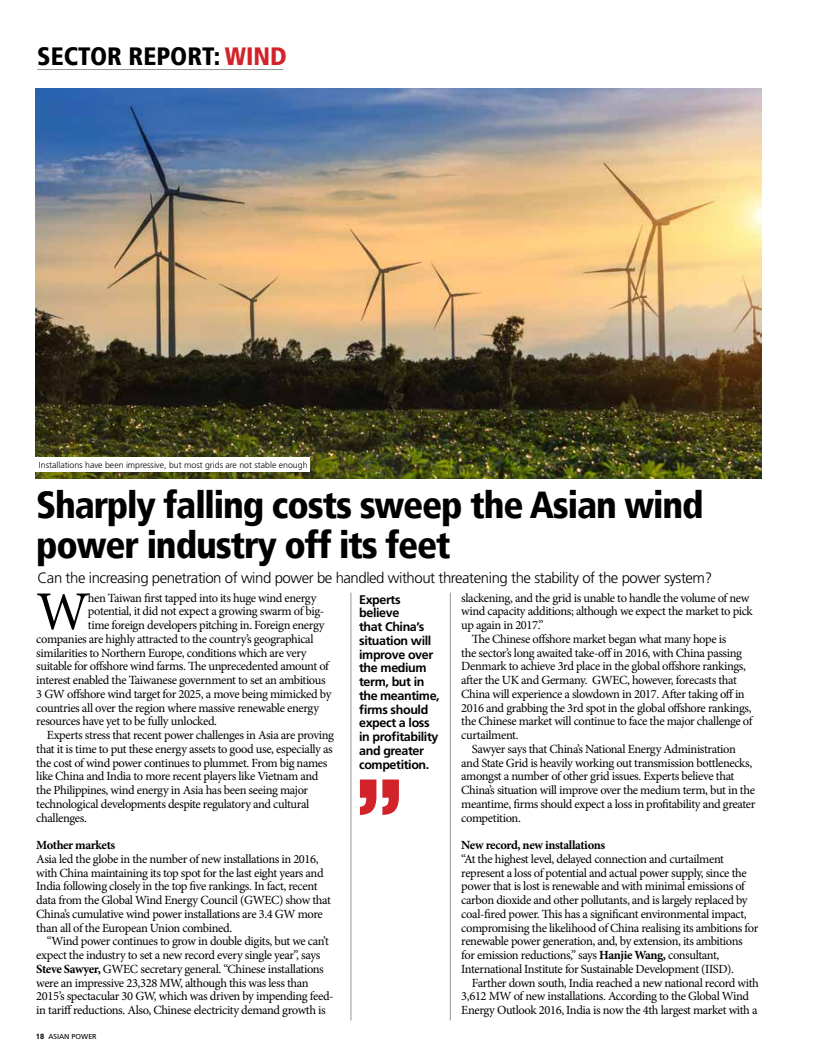
<style>
.page{position:relative;width:815px;height:1063px;background:#fff}
.page>*{position:absolute;margin:0;border:0;box-sizing:border-box;transform-origin:0 0}
.t1{font:54.75px "Minion Pro";color:#000}
.t2{font:900 condensed 37.5px/40px "Frutiger";letter-spacing:-.03em;color:#000}
.t3{font:900 condensed 25px "Frutiger";color:#000}
.t4{font:300 15px "Frutiger";letter-spacing:-.03em;color:#000}
.t5{font:12.5px/13.8px "Minion Pro";letter-spacing:-.03em;color:#000}
.t6{font:700 12.5px/13.8px "Frutiger";letter-spacing:-.03em;color:#000}
.t7{font:700 12.5px "Minion Pro";letter-spacing:-.03em;color:#000}
.t8{font:300 8.75px "Frutiger";color:#000}
.t9{font:7.5px "Frutiger";color:#000}
.s1{color:#d2232a}
.s2{font-weight:700}
</style>
<div class="page">
<hr style="left:450px;top:593px;width:1px;height:427px;background:#939598">
<hr style="left:351px;top:593px;width:1px;height:427px;background:#939598">
<hr style="left:37px;top:69px;width:246px;height:1px;background:#939598">
<svg style="left:360px;top:780px;width:39px;height:35px"></svg>
<img style="left:35px;top:89px;width:727px;height:390px">
<div style="left:35px;top:458px;width:275px;height:14px;background:#fff"></div>
<h3 class="t3" style="left:37px;top:42px;width:251px">sector report: <span class="s1">WIND</span></h3>
<p class="t8" style="left:39px;top:460px;width:270px">Installations have been impressive, but most grids are not stable enough</p>
<h2 class="t2" style="left:36px;top:485px;width:669px">Sharply falling costs sweep the Asian wind power industry off its feet</h2>
<p class="t4" style="left:37px;top:569px;width:676px">Can the increasing penetration of wind power be handled without threatening the stability of the power system?</p>
<h1 class="t1" style="left:36px;top:575px;width:55px">W</h1>
<p class="t5" style="left:88px;top:591px;width:230px">hen Taiwan first tapped into its huge wind energy</p>
<p class="t6" style="left:359px;top:592px;width:82px">Experts believe<br>that China’s situation will improve over the medium term, but in the meantime, firms should expect a loss in profitability and greater competition.</p>
<p class="t5" style="left:461px;top:591px;width:290px">slackening, and the grid is unable to handle the volume of new</p>
<p class="t5" style="left:88px;top:605px;width:238px">potential, it did not expect a growing swarm of big-</p>
<p class="t5" style="left:88px;top:618px;width:238px">time foreign developers pitching in. Foreign energy</p>
<p class="t5" style="left:36px;top:632px;width:279px">companies are highly attracted to the country’s geographical</p>
<p class="t5" style="left:36px;top:646px;width:272px">similarities to Northern Europe, conditions which are very</p>
<p class="t5" style="left:36px;top:660px;width:294px">suitable for offshore wind farms. The unprecedented amount of</p>
<p class="t5" style="left:36px;top:673px;width:291px">interest enabled the Taiwanese government to set an ambitious</p>
<p class="t5" style="left:36px;top:687px;width:297px">3 GW offshore wind target for 2025, a move being mimicked by</p>
<p class="t5" style="left:36px;top:701px;width:284px">countries all over the region where massive renewable energy</p>
<p class="t5" style="left:36px;top:715px;width:182px">resources have yet to be fully unlocked.</p>
<p class="t5" style="left:47px;top:728px;width:289px">Experts stress that recent power challenges in Asia are proving</p>
<p class="t5" style="left:36px;top:742px;width:298px">that it is time to put these energy assets to good use, especially as</p>
<p class="t5" style="left:36px;top:756px;width:293px">the cost of wind power continues to plummet. From big names</p>
<p class="t5" style="left:36px;top:770px;width:284px">like China and India to more recent players like Vietnam and</p>
<p class="t5" style="left:36px;top:783px;width:273px">the Philippines, wind energy in Asia has been seeing major</p>
<p class="t5" style="left:36px;top:797px;width:275px">technological developments despite regulatory and cultural</p>
<p class="t5" style="left:36px;top:811px;width:52px">challenges.</p>
<p class="t7" style="left:36px;top:836px;width:81px">Mother markets</p>
<p class="t5" style="left:36px;top:852px;width:296px">Asia led the globe in the number of new installations in 2016, with China maintaining its top spot for the last eight years and India following closely in the top five rankings. In fact, recent data from the Global Wind Energy Council (GWEC) show that China’s cumulative wind power installations are 3.4 GW more than all of the European Union combined.</p>
<p class="t5" style="left:36px;top:935px;width:299px;text-indent:11px">“Wind power continues to grow in double digits, but we can’t expect the industry to set a new record every single year”, says <span class="s2">Steve Sawyer,</span> GWEC secretary general. “Chinese installations were an impressive 23,328 MW, although this was less than 2015’s spectacular 30 GW, which was driven by impending feed&shy;in tariff reductions. Also, Chinese electricity demand growth is</p>
<p class="t5" style="left:461px;top:605px;width:293px">wind capacity additions; although we expect the market to pick</p>
<p class="t5" style="left:461px;top:618px;width:84px">up again in 2017.”</p>
<p class="t5" style="left:472px;top:632px;width:256px">The Chinese offshore market began what many hope is</p>
<p class="t5" style="left:461px;top:646px;width:282px">the sector’s long awaited take-off in 2016, with China passing</p>
<p class="t5" style="left:461px;top:660px;width:286px">Denmark to achieve 3rd place in the global offshore rankings,</p>
<p class="t5" style="left:461px;top:673px;width:277px">after the UK and Germany. GWEC, however, forecasts that</p>
<p class="t5" style="left:461px;top:687px;width:285px">China will experience a slowdown in 2017. After taking off in</p>
<p class="t5" style="left:461px;top:701px;width:292px">2016 and grabbing the 3rd spot in the global offshore rankings,</p>
<p class="t5" style="left:461px;top:715px;width:293px">the Chinese market will continue to face the major challenge of</p>
<p class="t5" style="left:461px;top:728px;width:59px">curtailment.</p>
<p class="t5" style="left:472px;top:742px;width:266px">Sawyer says that China’s National Energy Administration</p>
<p class="t5" style="left:461px;top:756px;width:292px">and State Grid is heavily working out transmission bottlenecks,</p>
<p class="t5" style="left:461px;top:770px;width:275px">amongst a number of other grid issues. Experts believe that</p>
<p class="t5" style="left:461px;top:783px;width:295px">China’s situation will improve over the medium term, but in the</p>
<p class="t5" style="left:461px;top:797px;width:296px">meantime, firms should expect a loss in profitability and greater</p>
<p class="t5" style="left:461px;top:811px;width:61px">competition.</p>
<p class="t7" style="left:461px;top:836px;width:145px">New record, new installations</p>
<p class="t5" style="left:461px;top:852px;width:299px">“At the highest level, delayed connection and curtailment represent a loss of potential and actual power supply, since the power that is lost is renewable and with minimal emissions of carbon dioxide and other pollutants, and is largely replaced by coal-fired power. This has a significant environmental impact, compromising the likelihood of China realising its ambitions for renewable power generation, and, by extension, its ambitions for emission reductions,” says <span class="s2">Hanjie Wang,</span> consultant, International Institute for Sustainable Development (IISD).</p>
<p class="t5" style="left:461px;top:976px;width:299px;text-indent:11px">Farther down south, India reached a new national record with<br>3,612 MW of new installations. According to the Global Wind<br>Energy Outlook 2016, India is now the 4th largest market with a</p>
<p class="t9" style="left:36px;top:1032px;width:62px"><span class="s2">18</span> ASIAN POWER</p>
</div>
